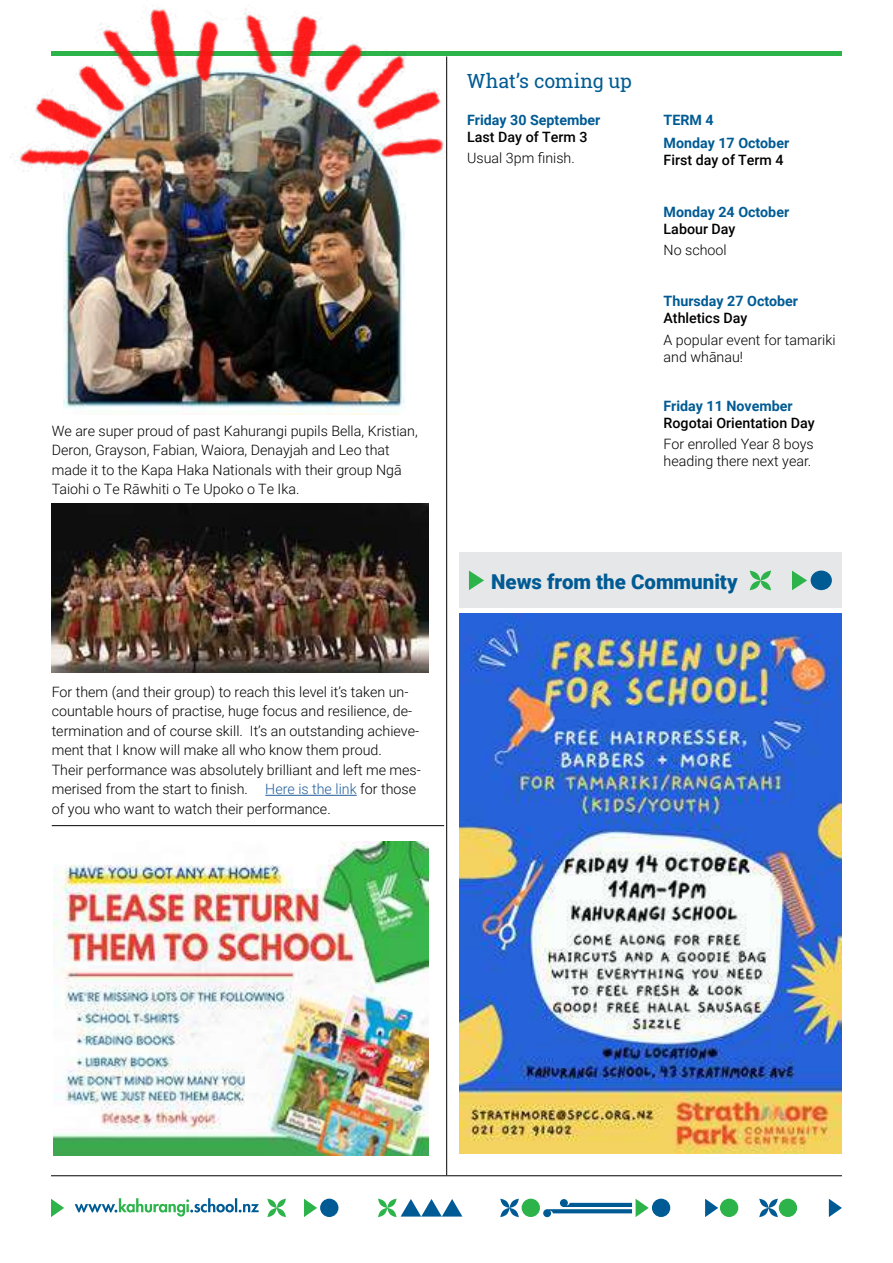
<style>
.page{position:relative;width:893px;height:1263px;background:#fff}
.page>*{position:absolute;margin:0;border:0;box-sizing:border-box;transform-origin:0 0}
.t1{font:900 20.4px "Roboto";color:#005b94}
.t2{font:19.5px "Roboto Slab";letter-spacing:-.01em;color:#005b94}
.t3{font:300 14.25px/19.5px "Roboto";color:#000}
.t4{font:700 14.25px/23.5px "Roboto";color:#005b94}
.t5{font:500 14.25px "Roboto";color:#000}
.s1{color:#215e9e}
</style>
<div class="page">
<svg style="left:829px;top:1199px;width:13px;height:18px"></svg>
<svg style="left:705px;top:1199px;width:13px;height:18px"></svg>
<svg style="left:304px;top:1199px;width:13px;height:18px"></svg>
<svg style="left:51px;top:1199px;width:13px;height:18px"></svg>
<svg style="left:759px;top:1199px;width:19px;height:18px"></svg>
<svg style="left:267px;top:1199px;width:19px;height:18px"></svg>
<svg style="left:500px;top:1199px;width:19px;height:18px"></svg>
<div style="left:720px;top:1199px;width:18px;height:18px;background:#2cb34a;border-radius:50%"></div>
<div style="left:652px;top:1199px;width:18px;height:18px;background:#005b94;border-radius:50%"></div>
<div style="left:320px;top:1199px;width:18px;height:18px;background:#005b94;border-radius:50%"></div>
<div style="left:522px;top:1199px;width:18px;height:18px;background:#2cb34a;border-radius:50%"></div>
<div style="left:779px;top:1199px;width:18px;height:18px;background:#2cb34a;border-radius:50%"></div>
<svg style="left:543px;top:1199px;width:106px;height:18px"></svg>
<svg style="left:378px;top:1199px;width:84px;height:18px"></svg>
<svg style="left:75px;top:1198px;width:184px;height:18px"></svg>
<hr style="left:51px;top:1175px;width:791px;height:1px;background:#000">
<hr style="left:51px;top:51px;width:791px;height:4px;background:#2cb34a">
<hr style="left:446px;top:56px;width:1px;height:1119px;background:#000">
<img style="left:63px;top:121px;width:342px;height:293px">
<img style="left:340px;top:53px;width:119px;height:114px">
<img style="left:237px;top:8px;width:147px;height:113px">
<img style="left:100px;top:8px;width:137px;height:113px">
<img style="left:10px;top:46px;width:141px;height:166px">
<img style="left:51px;top:504px;width:378px;height:169px">
<hr style="left:265px;top:795px;width:92px;height:1px;background:#215e9e">
<img style="left:53px;top:842px;width:376px;height:314px">
<div style="left:459px;top:552px;width:383px;height:56px;background:#e6e7e8"></div>
<svg style="left:792px;top:571px;width:15px;height:19px"></svg>
<svg style="left:469px;top:570px;width:15px;height:20px"></svg>
<svg style="left:750px;top:571px;width:21px;height:19px"></svg>
<div style="left:811px;top:570px;width:21px;height:20px;background:#005b94;border-radius:50%"></div>
<img style="left:459px;top:613px;width:383px;height:540px">
<hr style="left:52px;top:825px;width:392px;height:1px;background:#000">
<p class="t3" style="left:52px;top:420px;width:368px">We are super proud of past Kahurangi pupils Bella, Kristian, Deron, Grayson, Fabian, Waiora, Denayjah and Leo that made it to the Kapa Haka Nationals with their group Ngā Taiohi o Te Rāwhiti o Te Upoko o Te Ika.</p>
<p class="t3" style="left:52px;top:681px;width:371px">For them (and their group) to reach this level it’s taken un&shy;countable hours of practise, huge focus and resilience, de&shy;termination and of course skill. It’s an outstanding achieve&shy;ment that I know will make all who know them proud.<br>Their performance was absolutely brilliant and left me mes&shy;merised from the start to finish. <span class="s1">Here is the link</span> for those of you who want to watch their performance.</p>
<h2 class="t2" style="left:467px;top:68px;width:166px">What’s coming up</h2>
<p class="t4" style="left:467px;top:107px;width:135px">Friday 30 September</p>
<p class="t5" style="left:467px;top:127px;width:122px">Last Day of Term 3</p>
<p class="t3" style="left:467px;top:148px;width:109px">Usual 3pm finish.</p>
<p class="t4" style="left:664px;top:107px;width:127px">TERM 4<br>Monday 17 October</p>
<p class="t5" style="left:664px;top:150px;width:122px">First day of Term 4</p>
<p class="t4" style="left:664px;top:199px;width:127px">Monday 24 October</p>
<p class="t5" style="left:664px;top:219px;width:73px">Labour Day</p>
<p class="t3" style="left:664px;top:240px;width:65px">No school</p>
<p class="t4" style="left:664px;top:289px;width:136px">Thursday 27 October</p>
<p class="t5" style="left:664px;top:308px;width:85px">Athletics Day</p>
<p class="t3" style="left:664px;top:330px;width:173px;line-height:17.1px">A popular event for tamariki and whānau!</p>
<p class="t4" style="left:664px;top:393px;width:131px">Friday 11 November</p>
<p class="t5" style="left:664px;top:413px;width:153px">Rogotai Orientation Day</p>
<p class="t3" style="left:664px;top:435px;width:152px;line-height:17.1px">For enrolled Year 8 boys heading there next year.</p>
<h1 class="t1" style="left:491px;top:567px;width:248px">News from the Community</h1>
</div>
